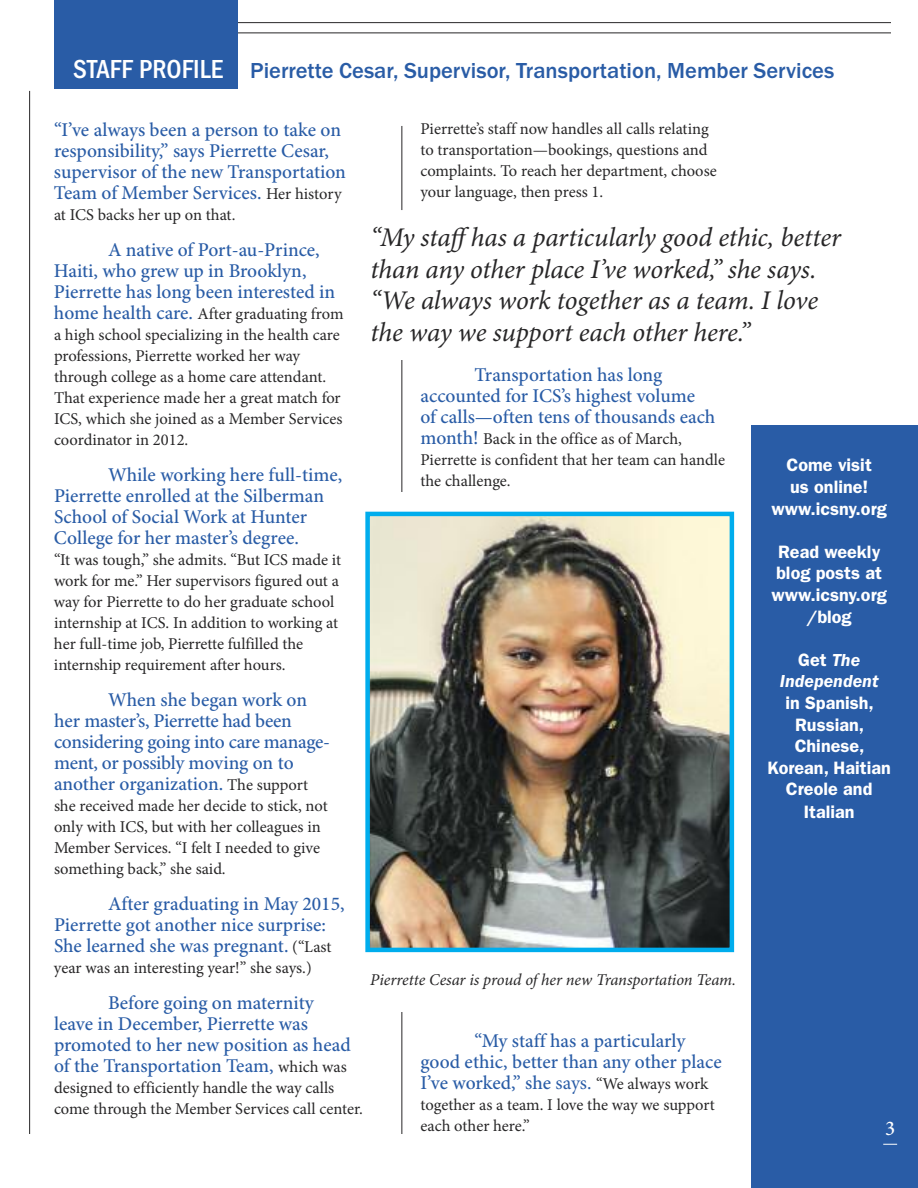
<style>
.page{position:relative;width:918px;height:1188px;background:#fff}
.page>*{position:absolute;margin:0;border:0;box-sizing:border-box;transform-origin:0 0}
.t1{font:italic 27px/31.5px "Minion Pro";letter-spacing:-.005em;color:#272627}
.t2{font:500 22.5px "Franklin Gothic";color:#295ca6}
.t3{font:500 21px "Minion Pro";color:#fff}
.t4{font:500 19.5px/21px "Minion Pro";letter-spacing:-.005em;color:#295ca6}
.t5{font:600 18px/21.6px "ITC Franklin Gothic Std";color:#fff;text-align:center}
.t6{font:italic 600 18px/21.6px "ITC Franklin Gothic Std";color:#fff;text-align:center}
.t7{font:16.5px/21px "Minion Pro";color:#272627}
.t8{font:italic 16.5px "Minion Pro";letter-spacing:-.01em;color:#272627}
.s1{font-family:"ITC Franklin Gothic Std";font-stretch:condensed;font-size:27px;color:#fff}
.s2{font-weight:400;font-size:16.5px;color:#272627}
.s3{font-weight:500;font-size:19.5px;color:#295ca6}
.s4{font-style:normal}
.s5{font-weight:400}
</style>
<div class="page">
<hr style="left:202px;top:22px;width:689px;height:1px;background:#272627">
<hr style="left:201px;top:33px;width:690px;height:1px;background:#272627">
<hr style="left:401px;top:126px;width:1px;height:1008px;background:#272627">
<hr style="left:29px;top:91px;width:1px;height:1043px;background:#272627">
<div style="left:54px;top:0;width:184px;height:89px;background:#295ca6"></div>
<div style="left:751px;top:425px;width:167px;height:763px;background:#295ca6"></div>
<svg style="left:883px;top:1144px;width:14px;height:1px"></svg>
<div style="left:362px;top:210px;width:517px;height:149px;background:#fff"></div>
<div style="left:387px;top:492px;width:25px;height:520px;background:#fff"></div>
<img style="left:370px;top:517px;width:359px;height:430px">
<div style="left:365px;top:512px;width:369px;height:440px;border:4px solid #00aded"></div>
<h2 class="t2" style="left:73px;top:57px;width:763px"><span class="s1">STAFF PROFILE</span> Pierrette Cesar, Supervisor, Transportation, Member Services</h2>
<p class="t4" style="left:54px;top:121px;width:293px">“I’ve always been a person to take on responsibility,” says Pierrette Cesar, supervisor of the new Transportation Team of Member Services. <span class="s2">Her history</span></p>
<p class="t7" style="left:54px;top:205px;width:183px">at ICS backs her up on that.</p>
<p class="t4" style="left:54px;top:241px;width:283px;text-indent:54px">A native of Port-au-Prince,<br>Haiti, who grew up in Brooklyn,<br>Pierrette has long been interested in</p>
<p class="t7" style="left:54px;top:304px;width:291px"><span class="s3">home health care.</span> After graduating from a high school specializing in the health care professions, Pierrette worked her way through college as a home care attendant.<br>That experience made her a great match for ICS, which she joined as a Member Services coordinator in 2012.</p>
<p class="t4" style="left:54px;top:466px;width:290px;text-indent:54px">While working here full-time,<br>Pierrette enrolled at the Silberman<br>School of Social Work at Hunter<br>College for her master’s degree.</p>
<p class="t7" style="left:54px;top:551px;width:289px">“It was tough,” she admits. “But ICS made it work for me.” Her supervisors figured out a way for Pierrette to do her graduate school internship at ICS. In addition to working at her full-time job, Pierrette fulfilled the internship requirement after hours.</p>
<p class="t4" style="left:54px;top:691px;width:278px;text-indent:54px">When she began work on her master’s, Pierrette had been considering going into care manage&shy;ment, or possibly moving on to another organization. <span class="s2">The support</span></p>
<p class="t7" style="left:54px;top:797px;width:275px">she received made her decide to stick, not only with ICS, but with her colleagues in Member Services. “I felt I needed to give something back,” she said.</p>
<p class="t4" style="left:54px;top:895px;width:292px;text-indent:54px">After graduating in May 2015,<br>Pierrette got another nice surprise:<br>She learned she was pregnant. <span class="s2">(“Last</span></p>
<p class="t7" style="left:54px;top:959px;width:259px">year was an interesting year!” she says.)</p>
<p class="t4" style="left:54px;top:994px;width:298px;text-indent:54px">Before going on maternity leave in December, Pierrette was promoted to her new position as head of the Transportation Team, <span class="s2">which was</span></p>
<p class="t7" style="left:54px;top:1079px;width:310px">designed to efficiently handle the way calls come through the Member Services call center.</p>
<p class="t7" style="left:420px;top:120px;width:298px">Pierrette’s staff now handles all calls relating to transportation—bookings, questions and complaints. To reach her department, choose your language, then press 1.</p>
<h1 class="t1" style="left:371px;top:224px;width:472px">“My staffhas a particularly good ethic, better than any other place I’ve worked,” she says. “We always work together as a team. I love the way we support each other here.”</h1>
<p class="t4" style="left:420px;top:366px;width:296px;text-indent:54px">Transportation has long accounted for ICS’s highest volume of calls—often tens of thousands each</p>
<p class="t7" style="left:420px;top:429px;width:306px"><span class="s3">month!</span> Back in the office as of March,<br>Pierrette is confident that her team can handle the challenge.</p>
<p class="t5" style="left:771px;top:456px;width:117px">Come visit<br>us online! www.icsny.org</p>
<p class="t5" style="left:771px;top:542px;width:117px">Read weekly blog posts at www.icsny.org /blog</p>
<p class="t6" style="left:780px;top:650px;width:100px"><span class="s4">Get</span> The<br>Independent</p>
<p class="t5" style="left:768px;top:693px;width:125px">in Spanish,<br>Russian,<br>Chinese,<br>Korean, Haitian<br>Creole and<br>Italian</p>
<p class="t8" style="left:370px;top:973px;width:367px">Pierrette Cesar is proud of her new Transportation Team.</p>
<p class="t4" style="left:420px;top:1032px;width:303px;text-indent:54px">“My staff has a particularly good ethic, better than any other place<br>I’ve worked,” she <span class="s5">says.</span> <span class="s2">“We always work</span></p>
<p class="t7" style="left:420px;top:1095px;width:296px">together as a team. I love the way we support each other here.”</p>
<p class="t3" style="left:885px;top:1121px;width:12px">3</p>
</div>
